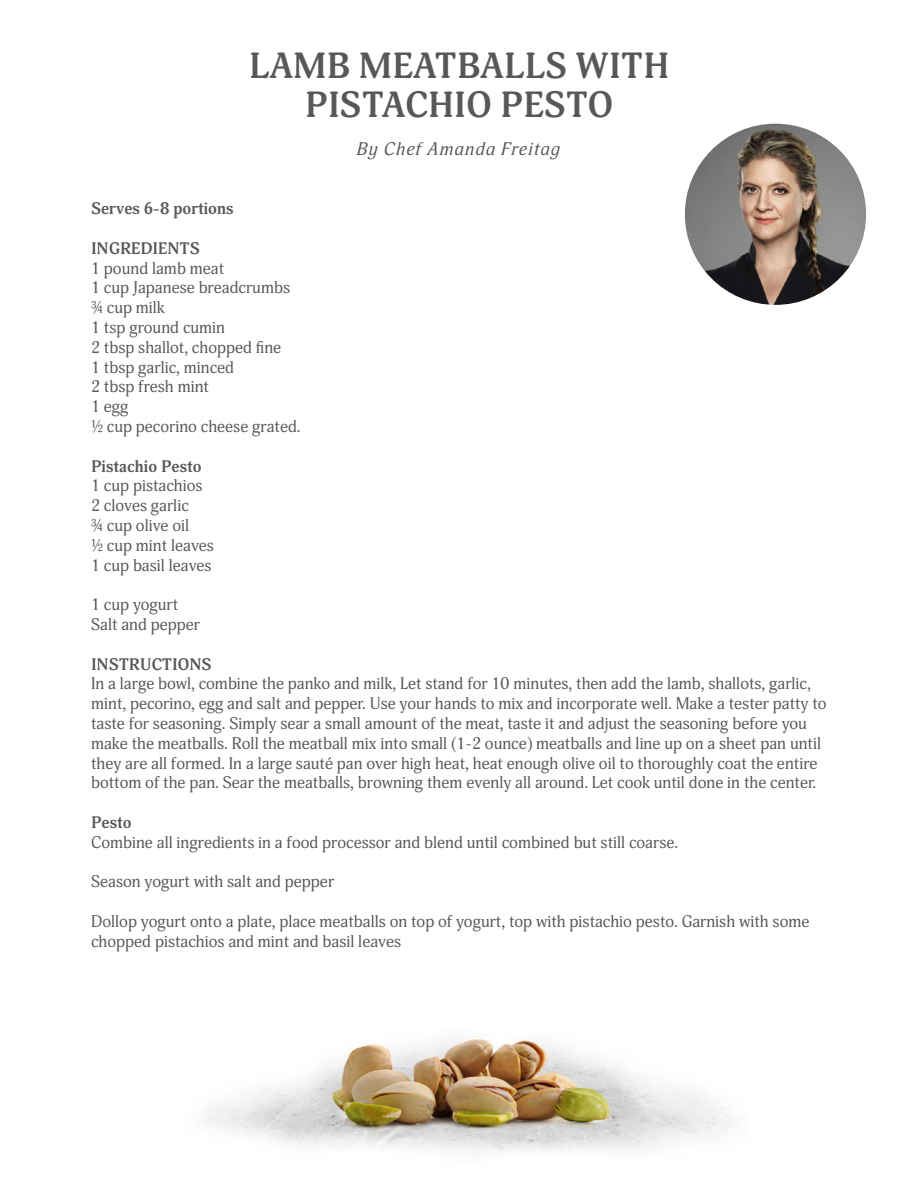
<style>
.page{position:relative;width:918px;height:1188px;background:#fff}
.page>*{position:absolute;margin:0;border:0;box-sizing:border-box;transform-origin:0 0}
.t1{font:700 36px/39px "Adonis";color:#57585a;text-align:center}
.t2{font:italic 18px "Adonis";letter-spacing:.05em;color:#57585a}
.t3{font:16.5px/19.8px "Adonis";color:#57585a}
.t4{font:700 16.5px "Adonis";color:#57585a}
.s1{font-family:"Adonis C";font-weight:700}
.s2{font-weight:700}
</style>
<div class="page">
<img style="left:206px;top:1039px;width:526px;height:115px">
<img style="left:685px;top:124px;width:181px;height:181px;border-radius:91px">
<h1 class="t1" style="left:249px;top:48px;width:422px">LAMB MEATBALLS WITH<br>PISTACHIO PESTO</h1>
<p class="t2" style="left:357px;top:138px;width:205px">By Chef Amanda Freitag</p>
<p class="t4" style="left:91px;top:199px;width:144px">Serves 6-8 portions</p>
<p class="t4" style="left:91px;top:238px;width:110px">INGREDIENTS</p>
<p class="t3" style="left:91px;top:258px;width:211px">1 pound lamb meat<br>1 cup Japanese breadcrumbs ¾ cup milk<br>1 tsp ground cumin<br>2 tbsp shallot, chopped fine<br>1 tbsp garlic, minced<br>2 tbsp fresh mint<br>1 egg<br>½ cup pecorino cheese grated.</p>
<p class="t4" style="left:91px;top:456px;width:112px">Pistachio Pesto</p>
<p class="t3" style="left:91px;top:476px;width:124px">1 cup pistachios<br>2 cloves garlic<br>¾ cup olive oil<br>½ cup mint leaves<br>1 cup basil leaves</p>
<p class="t3" style="left:91px;top:595px;width:111px">1 cup yogurt<br>Salt and pepper</p>
<p class="t4" style="left:91px;top:654px;width:122px">INSTRUCTIONS</p>
<p class="t3" style="left:91px;top:674px;width:737px">In a large bowl, combine the panko and milk, Let stand for 10 minutes, then add the lamb, shallots, garlic, mint, pecorino, egg and salt and pepper. Use your hands to mix and incorporate well. Make a tester patty to taste for seasoning. Simply sear a small amount of the meat, taste it and adjust the seasoning before you make the meatballs. Roll the meatball mix into small (1-2 ounce) meatballs and line up on a sheet pan until they are all formed. In a large sauté pan over high heat, heat enough olive oil to thoroughly coat the entire bottom of the pan. Sear the meatballs, browning them evenly all around. Let cook until done in the center.</p>
<p class="t3" style="left:91px;top:813px;width:589px"><span class="s1">P</span><span class="s2">esto<br></span>Combine all ingredients in a food processor and blend until combined but still coarse.</p>
<p class="t3" style="left:91px;top:872px;width:245px">Season yogurt with salt and pepper</p>
<p class="t3" style="left:91px;top:912px;width:720px">Dollop yogurt onto a plate, place meatballs on top of yogurt, top with pistachio pesto. Garnish with some chopped pistachios and mint and basil leaves</p>
</div>
